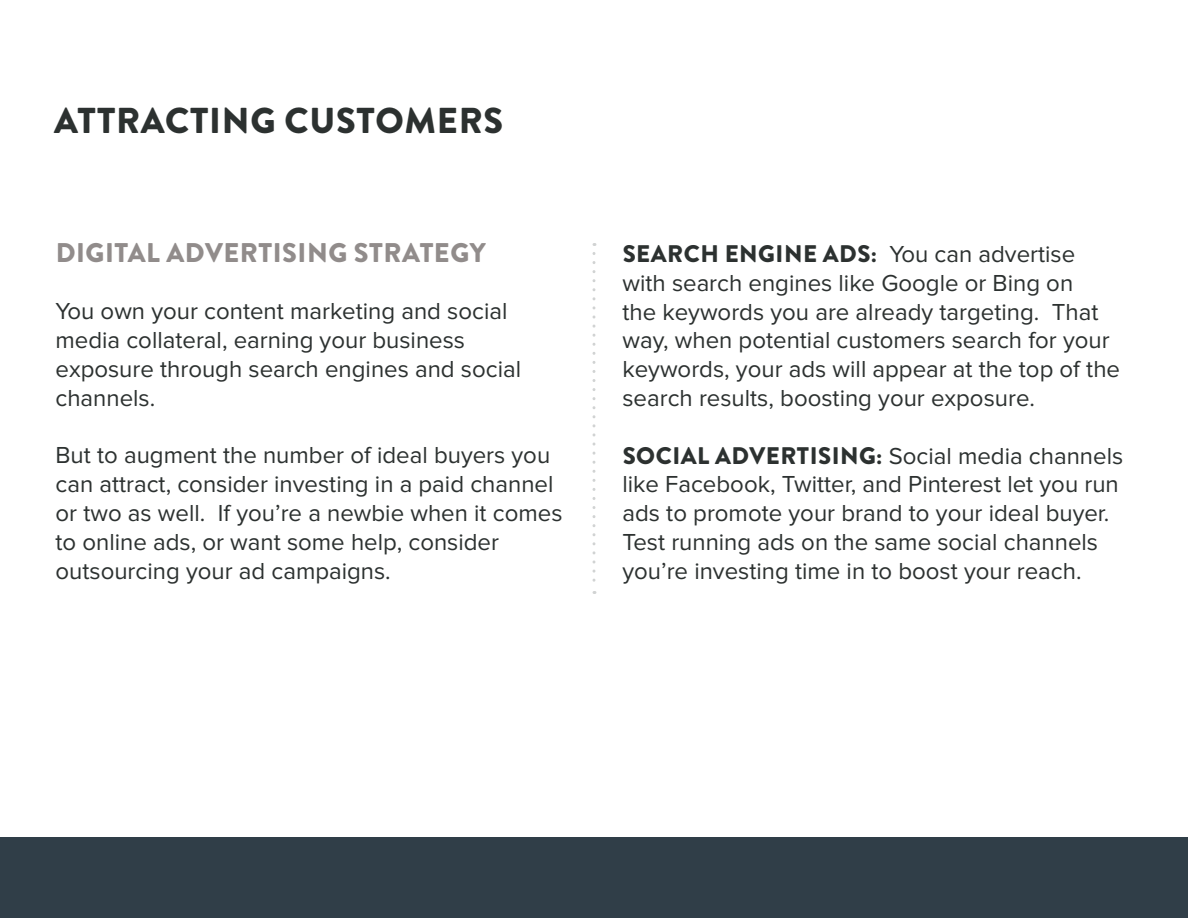
<style>
.page{position:relative;width:1188px;height:918px;background:#fff}
.page>*{position:absolute;margin:0;border:0;box-sizing:border-box;transform-origin:0 0}
.t1{font:900 36px "Brandon Grotesque";letter-spacing:.02em;color:#2c3130}
.t2{font:900 27px "Brandon Grotesque";letter-spacing:.02em;color:#918c8b}
.t3{font:24px/28.8px "Proxima Nova";color:#2c3130}
.t4{font:900 24px "Brandon Grotesque";letter-spacing:.02em;color:#2c3130}
.s1{font-family:"Proxima Nova";font-weight:400}
.s2{font-family:"Brandon Grotesque";font-weight:900}
</style>
<div class="page">
<div style="left:0;top:837px;width:1188px;height:81px;background:#303e48"></div>
<svg style="left:592px;top:253px;width:4px;height:341px"></svg>
<h1 class="t1" style="left:54px;top:95px;width:450px">ATTRACTING CUSTOMERS</h1>
<p class="t2" style="left:56px;top:233px;width:432px">DIGITAL ADVERTISING STRATEGY</p>
<p class="t3" style="left:56px;top:297px;width:467px">You own your content marketing and social media collateral, earning your business exposure through search engines and social channels.</p>
<p class="t3" style="left:56px;top:441px;width:509px">But to augment the number of ideal buyers you can attract, consider investing in a paid channel or two as well. If you’re a newbie when it comes to online ads, or want some help, consider outsourcing your ad campaigns.</p>
<p class="t4" style="left:623px;top:237px;width:454px">SEARCH ENGINE ADS: <span class="s1">You can advertise</span></p>
<p class="t3" style="left:623px;top:269px;width:499px">with search engines like Google or Bing on<br>the keywords you are already targeting. That way, when potential customers search for your keywords, your ads will appear at the top of the search results, boosting your exposure.</p>
<p class="t3" style="left:623px;top:442px;width:502px"><span class="s2">SOCIAL ADVERTISING:</span> Social media channels like Facebook, Twitter, and Pinterest let you run ads to promote your brand to your ideal buyer.<br>Test running ads on the same social channels you’re investing time in to boost your reach.</p>
</div>
